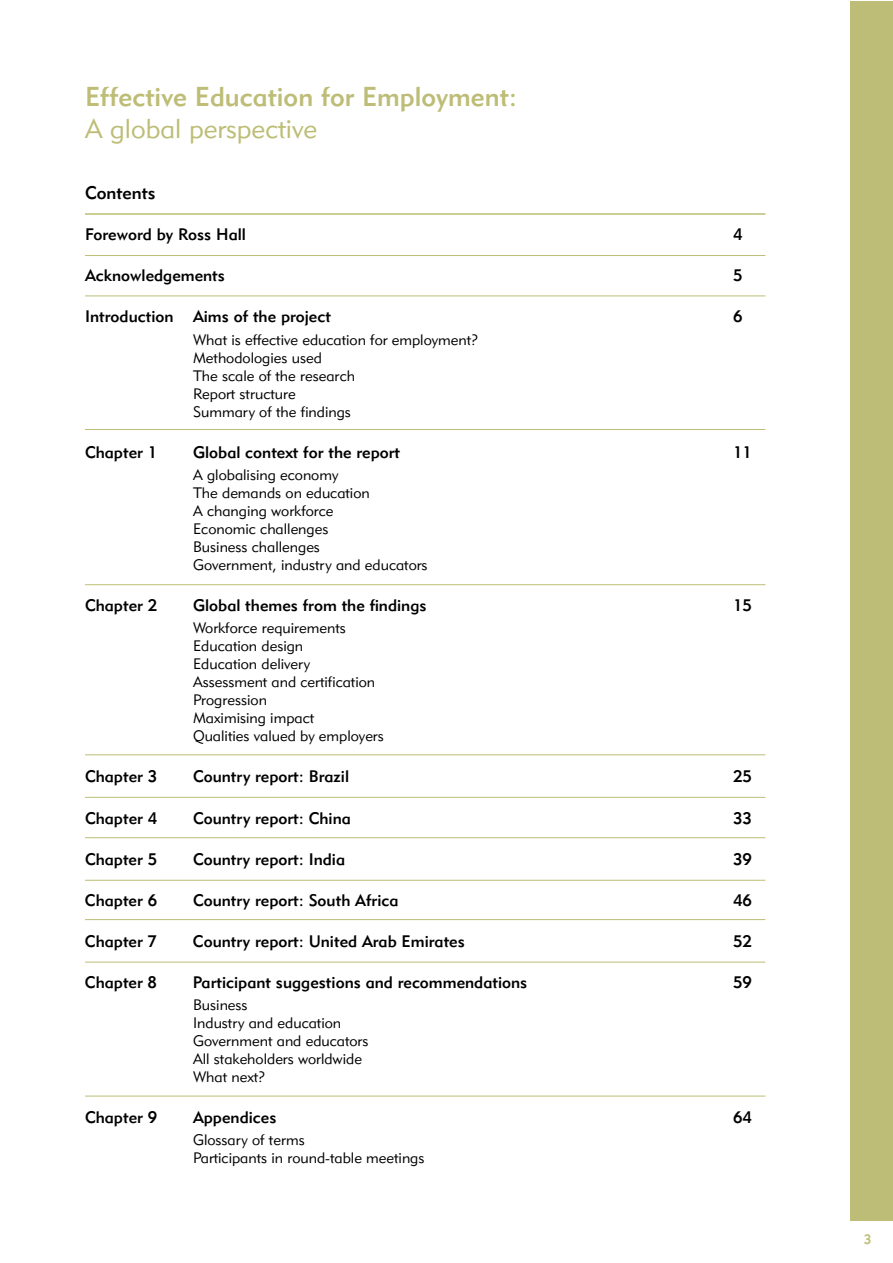
<style>
.page{position:relative;width:893px;height:1263px;background:#fff}
.page>*{position:absolute;margin:0;border:0;box-sizing:border-box;transform-origin:0 0}
.t1{font:27px "Geometric 415 BT Medium A";color:#bdbd77}
.t2{font:27px "Geometric 415 BT Lite A";color:#bdbd77}
.t3{font:18px "Geometric 415 BT Medium A";color:#000}
.t4{font:16.5px "Geometric 415 BT Medium A";color:#000}
.t5{font:15px/18px "Geometric 415 BT Lite A";color:#000}
.t6{font:13.5px "Geometric 415 BT Medium A";color:#bdbd77}
</style>
<div class="page">
<div style="left:850px;top:1px;width:42px;height:1219px;background:#bdbd77"></div>
<hr style="left:85px;top:213px;width:680px;height:2px;background:#bdbd77">
<hr style="left:85px;top:296px;width:680px;height:1px;background:#bdbd77">
<hr style="left:85px;top:255px;width:680px;height:1px;background:#bdbd77">
<hr style="left:85px;top:429px;width:680px;height:1px;background:#bdbd77">
<hr style="left:85px;top:584px;width:680px;height:1px;background:#bdbd77">
<hr style="left:85px;top:754px;width:680px;height:1px;background:#bdbd77">
<hr style="left:85px;top:837px;width:680px;height:1px;background:#bdbd77">
<hr style="left:85px;top:919px;width:680px;height:1px;background:#bdbd77">
<hr style="left:85px;top:797px;width:680px;height:1px;background:#bdbd77">
<hr style="left:85px;top:880px;width:680px;height:1px;background:#bdbd77">
<hr style="left:85px;top:962px;width:680px;height:1px;background:#bdbd77">
<hr style="left:85px;top:1096px;width:680px;height:1px;background:#bdbd77">
<h1 class="t1" style="left:85px;top:80px;width:434px">Effective Education for Employment:</h1>
<h1 class="t2" style="left:85px;top:112px;width:234px">A global perspective</h1>
<p class="t3" style="left:85px;top:182px;width:72px">Contents</p>
<p class="t4" style="left:85px;top:224px;width:162px">Foreword by Ross Hall</p>
<p class="t4" style="left:733px;top:224px;width:11px">4</p>
<p class="t4" style="left:85px;top:265px;width:141px">Acknowledgements</p>
<p class="t4" style="left:733px;top:265px;width:11px">5</p>
<p class="t4" style="left:85px;top:307px;width:247px">Introduction Aims of the project</p>
<p class="t4" style="left:733px;top:307px;width:11px">6</p>
<p class="t5" style="left:193px;top:330px;width:287px">What is effective education for employment?<br>Methodologies used<br>The scale of the research<br>Report structure<br>Summary of the findings</p>
<p class="t4" style="left:85px;top:442px;width:74px">Chapter 1</p>
<p class="t4" style="left:193px;top:442px;width:209px">Global context for the report</p>
<p class="t4" style="left:733px;top:442px;width:20px">11</p>
<p class="t5" style="left:193px;top:466px;width:236px">A globalising economy<br>The demands on education<br>A changing workforce<br>Economic challenges<br>Business challenges<br>Government, industry and educators</p>
<p class="t4" style="left:85px;top:595px;width:74px">Chapter 2</p>
<p class="t4" style="left:193px;top:595px;width:235px">Global themes from the findings</p>
<p class="t4" style="left:733px;top:595px;width:20px">15</p>
<p class="t5" style="left:193px;top:619px;width:192px">Workforce requirements<br>Education design<br>Education delivery<br>Assessment and certification<br>Progression<br>Maximising impact<br>Qualities valued by employers</p>
<p class="t4" style="left:85px;top:766px;width:74px">Chapter 3</p>
<p class="t4" style="left:193px;top:766px;width:158px">Country report: Brazil</p>
<p class="t4" style="left:733px;top:766px;width:20px">25</p>
<p class="t4" style="left:85px;top:808px;width:74px">Chapter 4</p>
<p class="t4" style="left:193px;top:808px;width:159px">Country report: China</p>
<p class="t4" style="left:733px;top:808px;width:20px">33</p>
<p class="t4" style="left:85px;top:849px;width:74px">Chapter 5</p>
<p class="t4" style="left:193px;top:849px;width:154px">Country report: India</p>
<p class="t4" style="left:733px;top:849px;width:20px">39</p>
<p class="t4" style="left:85px;top:890px;width:74px">Chapter 6</p>
<p class="t4" style="left:193px;top:890px;width:207px">Country report: South Africa</p>
<p class="t4" style="left:733px;top:890px;width:20px">46</p>
<p class="t4" style="left:85px;top:931px;width:74px">Chapter 7</p>
<p class="t4" style="left:193px;top:931px;width:273px">Country report: United Arab Emirates</p>
<p class="t4" style="left:733px;top:931px;width:20px">52</p>
<p class="t4" style="left:85px;top:972px;width:74px">Chapter 8</p>
<p class="t4" style="left:193px;top:972px;width:336px">Participant suggestions and recommendations</p>
<p class="t4" style="left:733px;top:972px;width:20px">59</p>
<p class="t5" style="left:193px;top:995px;width:177px">Business<br>Industry and education<br>Government and educators<br>All stakeholders worldwide<br>What next?</p>
<p class="t4" style="left:85px;top:1107px;width:74px">Chapter 9</p>
<p class="t4" style="left:193px;top:1107px;width:85px">Appendices</p>
<p class="t4" style="left:733px;top:1107px;width:20px">64</p>
<p class="t5" style="left:193px;top:1131px;width:233px">Glossary of terms<br>Participants in round-table meetings</p>
<p class="t6" style="left:864px;top:1230px;width:9px">3</p>
</div>
